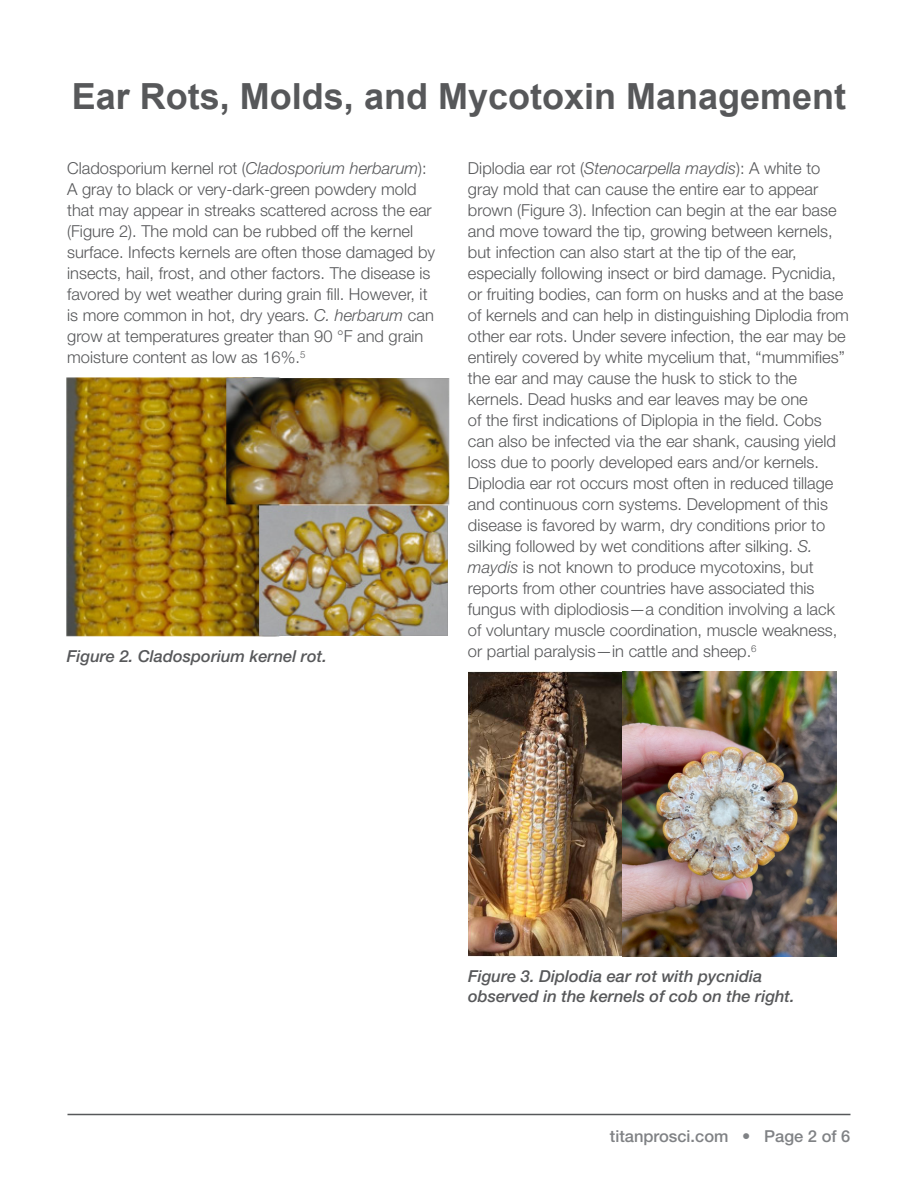
<style>
.page{position:relative;width:918px;height:1188px;background:#fff}
.page>*{position:absolute;margin:0;border:0;box-sizing:border-box;transform-origin:0 0}
.Universal_Title{font:700 36px "Arial";color:#57585a}
.Universal_Text{font:300 16.5px/21px "Helvetica Neue";color:#57585a}
.Universal_Caption{font:italic 500 16.5px/19.5px "Helvetica Neue LT Pro";color:#57585a}
.t1{font:500 16.5px "Helvetica Neue";color:#808285}
.s1{font-family:"Helvetica Neue LT Pro";font-style:italic}
</style>
<div class="page">
<hr style="left:68px;top:1114px;width:782px;height:1px;background:#57585a">
<img style="left:67px;top:377px;width:383px;height:260px">
<img style="left:468px;top:671px;width:369px;height:285px">
<p class="Universal_Title" style="left:72px;top:72px;width:776px">Ear Rots, Molds, and Mycotoxin Management</p>
<p class="Universal_Text" style="left:67px;top:157px;width:369px">Cladosporium kernel rot (<span class="s1">Cladosporium herbarum</span>):<br>A gray to black or very-dark-green powdery mold that may appear in streaks scattered across the ear (Figure 2). The mold can be rubbed off the kernel surface. Infects kernels are often those damaged by insects, hail, frost, and other factors. The disease is favored by wet weather during grain fill. However, it is more common in hot, dry years. <span class="s1">C. herbarum</span> can grow at temperatures greater than 90 °F and grain moisture content as low as 16%.<sup>5</sup></p>
<p class="Universal_Text" style="left:468px;top:157px;width:383px">Diplodia ear rot (<span class="s1">Stenocarpella maydis</span>): A white to gray mold that can cause the entire ear to appear brown (Figure 3). Infection can begin at the ear base and move toward the tip, growing between kernels, but infection can also start at the tip of the ear, especially following insect or bird damage. Pycnidia, or fruiting bodies, can form on husks and at the base of kernels and can help in distinguishing Diplodia from other ear rots. Under severe infection, the ear may be entirely covered by white mycelium that, “mummifies” the ear and may cause the husk to stick to the kernels. Dead husks and ear leaves may be one<br>of the first indications of Diplopia in the field. Cobs can also be infected via the ear shank, causing yield loss due to poorly developed ears and/or kernels.<br>Diplodia ear rot occurs most often in reduced tillage and continuous corn systems. Development of this disease is favored by warm, dry conditions prior to silking followed by wet conditions after silking. <span class="s1">S. maydis</span> is not known to produce mycotoxins, but reports from other countries have associated this fungus with diplodiosis—a condition involving a lack of voluntary muscle coordination, muscle weakness, or partial paralysis—in cattle and sheep.<sup>6</sup></p>
<p class="Universal_Caption" style="left:67px;top:647px;width:262px">Figure 2. Cladosporium kernel rot.</p>
<p class="Universal_Caption" style="left:468px;top:967px;width:328px">Figure 3. Diplodia ear rot with pycnidia observed in the kernels of cob on the right.</p>
<p class="t1" style="left:610px;top:1126px;width:242px">titanprosci.com • Page 2 of 6</p>
</div>
